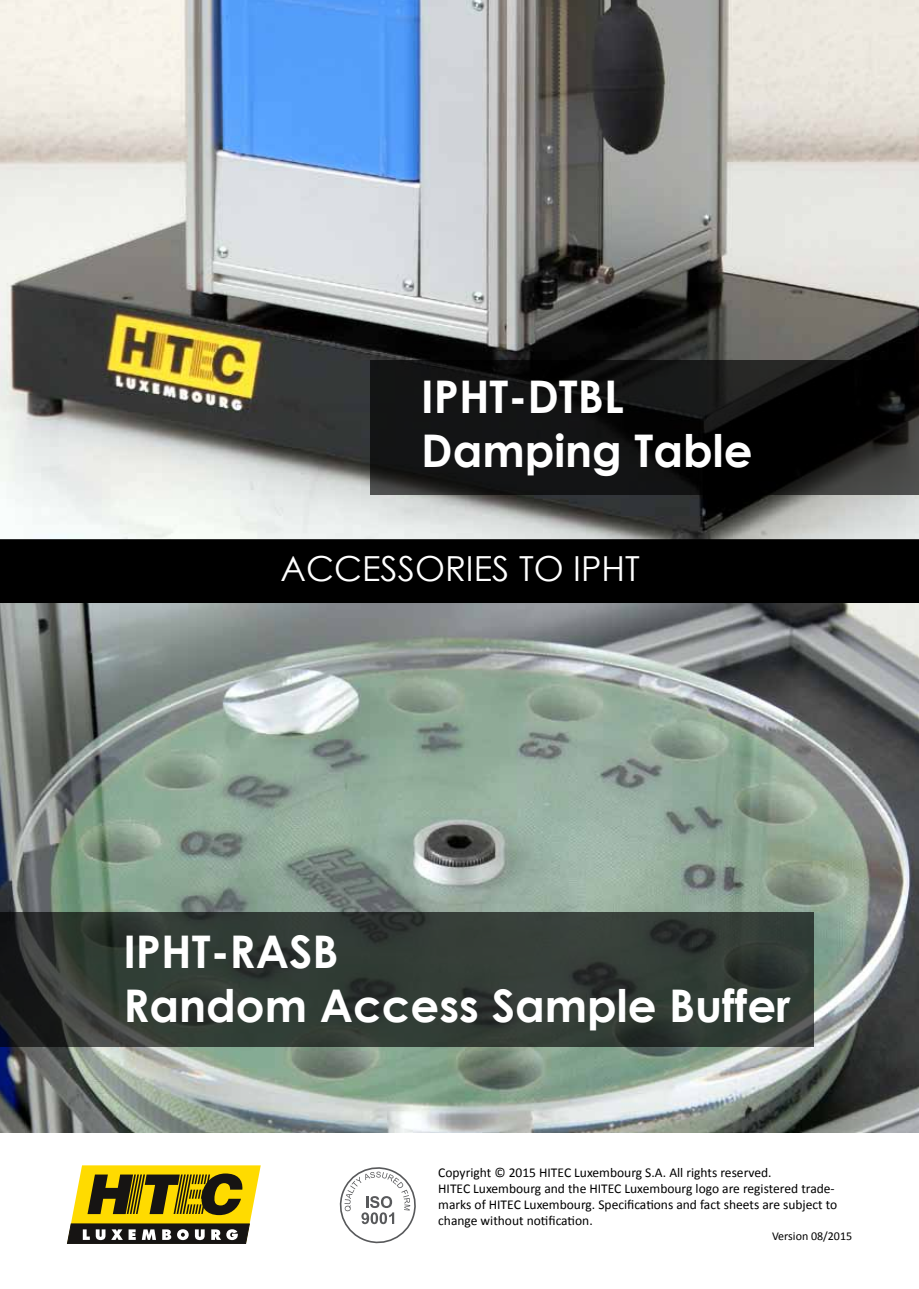
<style>
.page{position:relative;width:919px;height:1289px;background:#fff}
.page>*{position:absolute;margin:0;border:0;box-sizing:border-box;transform-origin:0 0}
.t1{font:700 45px/54px "Century Gothic";color:#fff}
.t2{font:34.5px "Century Gothic";color:#fff}
.t3{font:13.5px/16.2px "Calibri";color:#000}
.t4{font:12px "Calibri";color:#000}
</style>
<div class="page">
<img style="left:0;top:0;width:918px;height:539px">
<div style="left:1px;top:540px;width:917px;height:62px;background:#000"></div>
<div style="left:0;top:539px;width:918px;height:64px;border:2px solid #000"></div>
<svg style="left:67px;top:1165px;width:194px;height:78px;background:#9d8c2a"></svg>
<svg style="left:339px;top:1167px;width:77px;height:77px"></svg>
<img style="left:0;top:603px;width:918px;height:529px">
<svg style="left:370px;top:360px;width:548px;height:134px;background:#111"></svg>
<svg style="left:0;top:912px;width:813px;height:134px;background:#303833"></svg>
<h1 class="t1" style="left:421px;top:368px;width:333px">IPHT-DTBL<br>Damping Table</h1>
<h2 class="t2" style="left:280px;top:544px;width:361px">ACCESSORIES TO IPHT</h2>
<h1 class="t1" style="left:123px;top:922px;width:668px">IPHT-RASB<br>Random Access Sample Buffer</h1>
<p class="t3" style="left:438px;top:1163px;width:400px">Copyright © 2015 HITEC Luxembourg S.A. All rights reserved.<br>HITEC Luxembourg and the HITEC Luxembourg logo are registered trade&shy;marks of HITEC Luxembourg. Specifications and fact sheets are subject to change without notification.</p>
<p class="t4" style="left:772px;top:1227px;width:82px">Version 08/2015</p>
</div>
